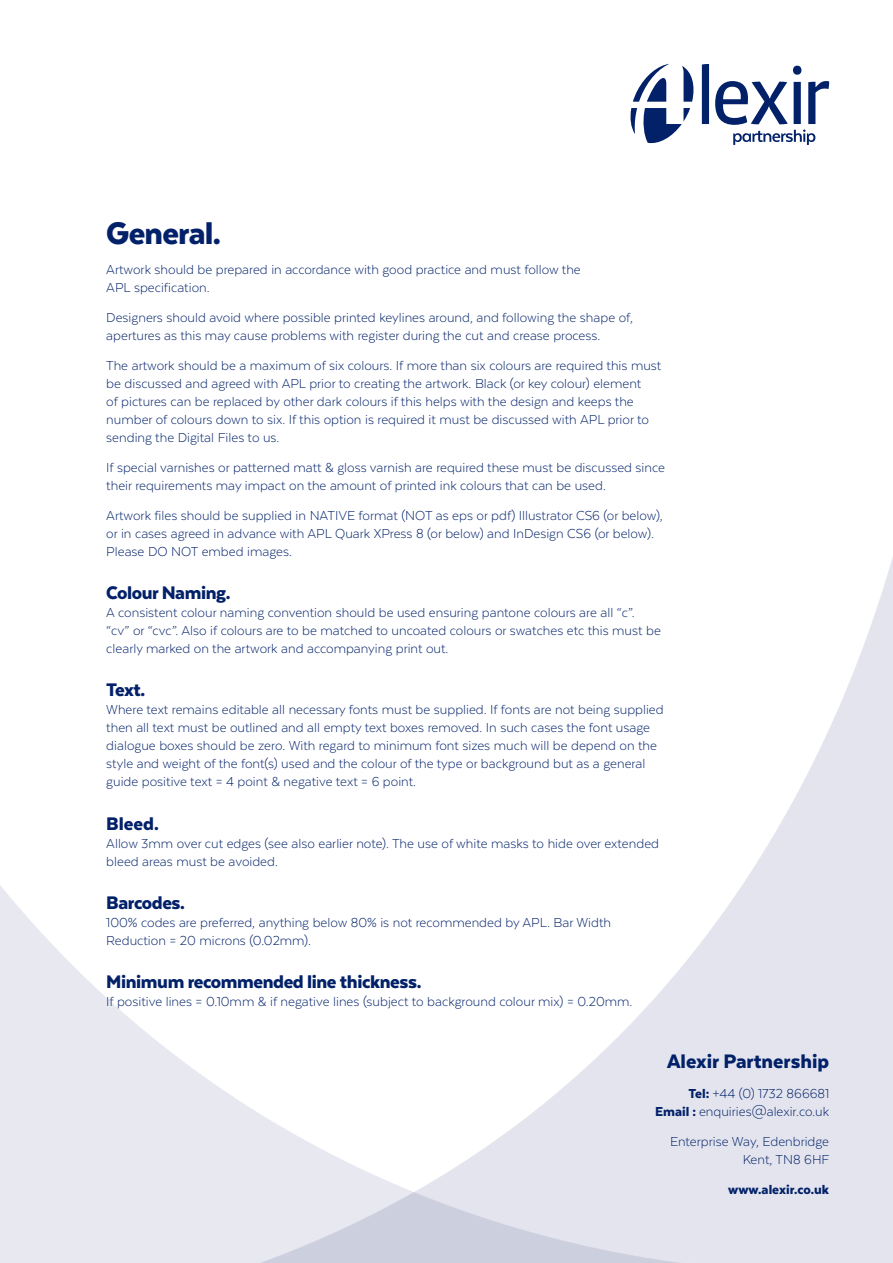
<style>
.page{position:relative;width:893px;height:1263px;background:#fff}
.page>*{position:absolute;margin:0;border:0;box-sizing:border-box;transform-origin:0 0}
.t1{font:900 36px "Texta";letter-spacing:-.02em;color:#022169}
.t2{font:900 22.5px "Texta";color:#022169}
.t3{font:900 21px "Texta";letter-spacing:-.02em;color:#022169}
.t4{font:300 15px/18px "Texta";color:#022169}
.t5{font:900 15px "Texta";color:#022169}
.s1{font-weight:900}
</style>
<div class="page">
<svg style="left:702px;top:64px;width:7px;height:60px"></svg>
<svg style="left:630px;top:64px;width:64px;height:80px"></svg>
<svg style="left:715px;top:66px;width:114px;height:79px"></svg>
<p class="t1" style="left:106px;top:214px;width:116px">General.</p>
<p class="t4" style="left:106px;top:260px;width:476px">Artwork should be prepared in accordance with good practice and must follow the<br>APL specification.</p>
<p class="t4" style="left:106px;top:308px;width:528px">Designers should avoid where possible printed keylines around, and following the shape of, apertures as this may cause problems with register during the cut and crease process.</p>
<p class="t4" style="left:106px;top:356px;width:557px">The artwork should be a maximum of six colours. If more than six colours are required this must be discussed and agreed with APL prior to creating the artwork. Black (or key colour) element<br>of pictures can be replaced by other dark colours if this helps with the design and keeps the number of colours down to six. If this option is required it must be discussed with APL prior to sending the Digital Files to us.</p>
<p class="t4" style="left:106px;top:458px;width:560px">If special varnishes or patterned matt &amp; gloss varnish are required these must be discussed since their requirements may impact on the amount of printed ink colours that can be used.</p>
<p class="t4" style="left:106px;top:506px;width:558px">Artwork files should be supplied in NATIVE format (NOT as eps or pdf) Illustrator CS6 (or below), or in cases agreed in advance with APL Quark XPress 8 (or below) and InDesign CS6 (or below).<br>Please DO NOT embed images.</p>
<p class="t3" style="left:106px;top:582px;width:126px">Colour Naming.</p>
<p class="t4" style="left:106px;top:603px;width:556px">A consistent colour naming convention should be used ensuring pantone colours are all “c”. “cv” or “cvc”. Also if colours are to be matched to uncoated colours or swatches etc this must be clearly marked on the artwork and accompanying print out.</p>
<p class="t3" style="left:106px;top:679px;width:40px">Text.</p>
<p class="t4" style="left:106px;top:701px;width:559px">Where text remains editable all necessary fonts must be supplied. If fonts are not being supplied then all text must be outlined and all empty text boxes removed. In such cases the font usage dialogue boxes should be zero. With regard to minimum font sizes much will be depend on the style and weight of the font(s) used and the colour of the type or background but as a general guide positive text = 4 point &amp; negative text = 6 point.</p>
<p class="t3" style="left:106px;top:812px;width:54px">Bleed.</p>
<p class="t4" style="left:106px;top:834px;width:554px">Allow 3mm over cut edges (see also earlier note). The use of white masks to hide over extended bleed areas must be avoided.</p>
<p class="t3" style="left:106px;top:891px;width:80px">Barcodes.</p>
<p class="t4" style="left:106px;top:913px;width:506px">100% codes are preferred, anything below 80% is not recommended by APL. Bar Width<br>Reduction = 20 microns (0.02mm).</p>
<p class="t3" style="left:106px;top:971px;width:317px">Minimum recommended line thickness.</p>
<p class="t4" style="left:106px;top:992px;width:528px">If positive lines = 0.10mm &amp; if negative lines (subject to background colour mix) = 0.20mm.</p>
<h2 class="t2" style="left:667px;top:1049px;width:164px">Alexir Partnership</h2>
<p class="t4" style="left:655px;top:1084px;width:176px;text-align:right"><span class="s1">Tel:</span> +44 (0) 1732 866681<br><span class="s1">Email :</span> enquiries@alexir.co.uk</p>
<p class="t4" style="left:670px;top:1132px;width:161px;text-align:right">Enterprise Way, Edenbridge<br>Kent, TN8 6HF</p>
<p class="t5" style="left:728px;top:1182px;width:102px">www.alexir.co.uk</p>
</div>
